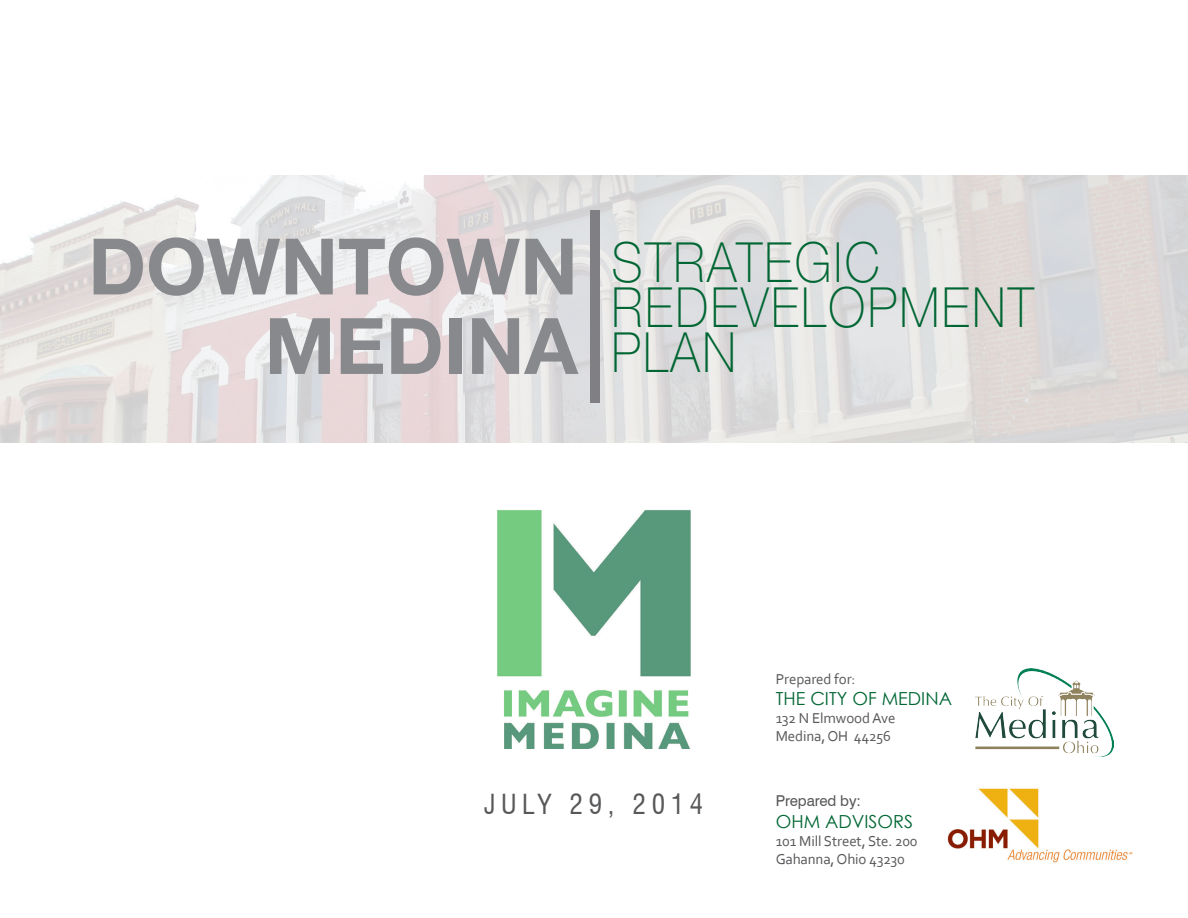
<style>
.page{position:relative;width:1188px;height:918px;background:#fff}
.page>*{position:absolute;margin:0;border:0;box-sizing:border-box;transform-origin:0 0}
.t1{font:700 78px/79.5px "Helvetica Neue LT Std";color:#87898c;text-align:right}
.t2{font:100 55.5px/45px "Helvetica Neue LT Std";letter-spacing:.05em;color:#063;scale:.89 1}
.t3{font:condensed 27px "Swiss 721 BT";letter-spacing:.21em;color:#57585a}
.Chapter_3_Header_1{font:18px "Century Gothic";color:#063}
.Body_Copy{font:15px "Corbel";letter-spacing:-.01em;color:#57585a}
.Body_Copy-2{font:15px "Swiss 721 BT";letter-spacing:-.01em;color:#57585a}
</style>
<div class="page">
<img style="left:975px;top:668px;width:138px;height:89px">
<img style="left:947px;top:788px;width:186px;height:75px">
<img style="left:0;top:175px;width:1188px;height:268px">
<img style="left:497px;top:510px;width:194px;height:239px">
<div style="left:590px;top:210px;width:10px;height:193px;background:#807f84"></div>
<p class="t1" style="left:88px;top:225px;width:491px">DOWNTOWN<br>MEDINA</p>
<p class="t2" style="left:612px;top:239px;width:303px">STRATEGIC</p>
<p class="t2" style="left:612px;top:284px;width:476px">REDEVELOPMENT<br>PLAN</p>
<p class="t3" style="left:484px;top:788px;width:221px">JULY 29, 2014</p>
<p class="Body_Copy" style="left:776px;top:670px;width:81px">Prepared for:</p>
<p class="Chapter_3_Header_1" style="left:776px;top:686px;width:178px">THE CITY OF MEDINA</p>
<p class="Body_Copy" style="left:776px;top:709px;width:121px">132 N Elmwood Ave</p>
<p class="Body_Copy" style="left:776px;top:727px;width:117px">Medina, OH 44256</p>
<p class="Body_Copy-2" style="left:776px;top:792px;width:87px">Prepared by:</p>
<p class="Chapter_3_Header_1" style="left:776px;top:809px;width:139px">OHM ADVISORS</p>
<p class="Body_Copy" style="left:776px;top:832px;width:143px">101 Mill Street, Ste. 200</p>
<p class="Body_Copy" style="left:776px;top:850px;width:131px">Gahanna, Ohio 43230</p>
</div>
